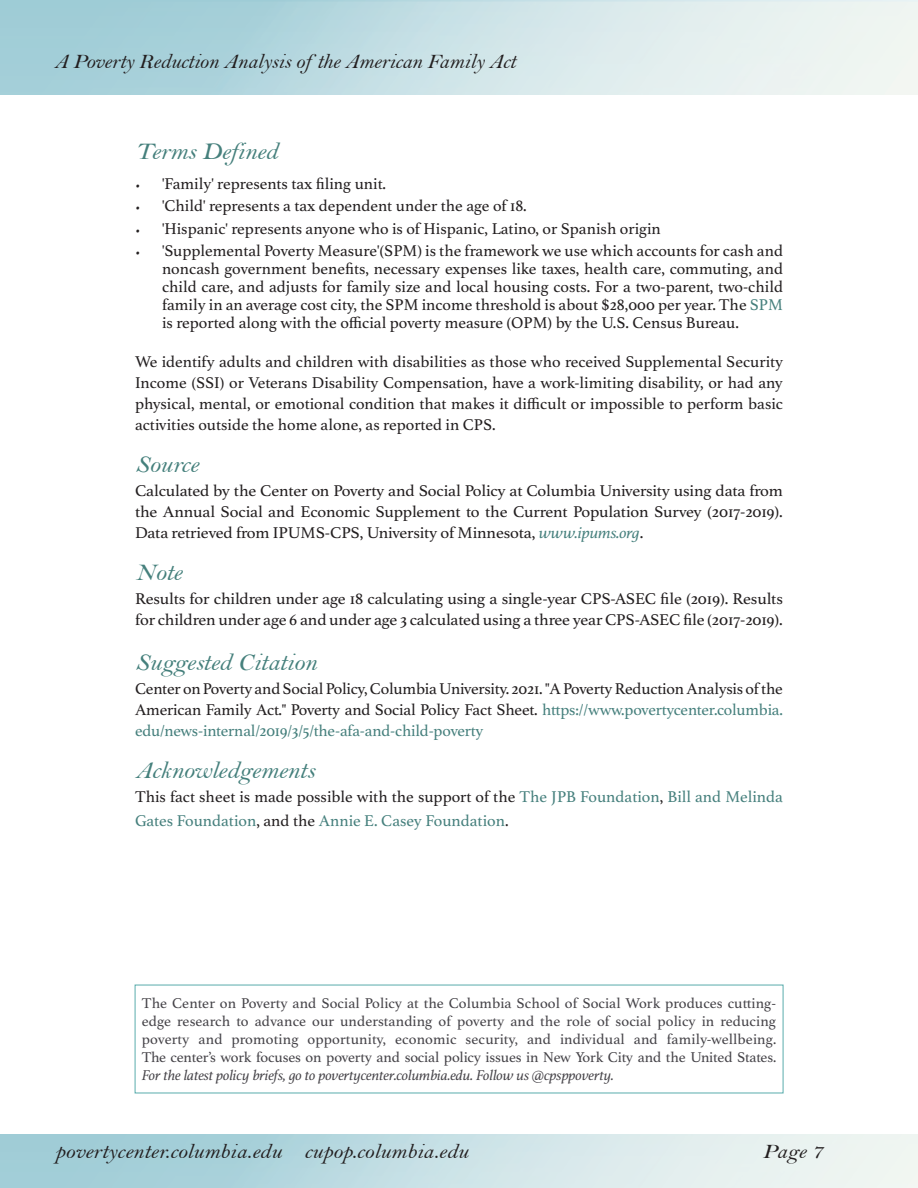
<style>
.page{position:relative;width:918px;height:1188px;background:#fff}
.page>*{position:absolute;margin:0;border:0;box-sizing:border-box;transform-origin:0 0}
.footnotes{font:24.45px "Bell MT Italic";letter-spacing:-.01em;color:#45807c;scale:1.08 1}
.Body_text{font:24.45px "Bell MT Italic";letter-spacing:-.01em;color:#45807c;scale:1.08 1}
.t1{font:21px "Bell MT Italic";color:#231f20;scale:1.1 1}
.t2{font:21px "Bell MT Italic";color:#231f20;scale:1.04 1}
.footnotes-2{font:16.5px/21px "Athelas";letter-spacing:-.01em;color:#231f20;text-align:justify}
.Body_text-2{font:16.5px/21px "Athelas";letter-spacing:-.01em;color:#231f20;text-align:justify}
.Body_text-3{font:16.5px/24px "Athelas";color:#46807d}
.Body_text-4{font:15px/18px "Athelas";letter-spacing:-.01em;color:#454348;text-align:justify}
.Body_text-5{font:italic 15px "Athelas";letter-spacing:-.01em;color:#454348}
.s1{font-style:italic;font-size:12px}
.s2{color:#46807d}
.s3{font-style:italic;color:#46807d}
.s4{color:#231f20}
</style>
<div class="page">
<p class="t2" style="left:54px;top:49px;width:445px">A Poverty Reduction Analysis of the American Family Act</p>
<p class="footnotes" style="left:135px;top:136px;width:134px">Terms Defined</p>
<p class="footnotes-2" style="left:135px;top:174px;width:252px"><span class="s1">•</span> 'Family' represents tax filing unit.</p>
<p class="footnotes-2" style="left:135px;top:196px;width:393px"><span class="s1">•</span> 'Child' represents a tax dependent under the age of 18.</p>
<p class="footnotes-2" style="left:135px;top:219px;width:527px"><span class="s1">•</span> 'Hispanic' represents anyone who is of Hispanic, Latino, or Spanish origin</p>
<p class="footnotes-2" style="left:162px;top:243px;width:623px;line-height:18px;text-indent:-27px"><span class="s1">•</span> 'Supplemental Poverty Measure'(SPM) is the framework we use which accounts for cash and noncash government benefits, necessary expenses like taxes, health care, commuting, and child care, and adjusts for family size and local housing costs. For a two-parent, two-child family in an average cost city, the SPM income threshold is about $28,000 per year. The <span class="s2">SPM </span>is reported along with the official poverty measure (OPM) by the U.S. Census Bureau.</p>
<p class="footnotes-2" style="left:135px;top:352px;width:650px">We identify adults and children with disabilities as those who received Supplemental Security Income (SSI) or Veterans Disability Compensation, have a work-limiting disability, or had any physical, mental, or emotional condition that makes it difficult or impossible to perform basic activities outside the home alone, as reported in CPS.</p>
<p class="footnotes" style="left:135px;top:450px;width:60px">Source</p>
<p class="footnotes-2" style="left:135px;top:481px;width:650px">Calculated by the Center on Poverty and Social Policy at Columbia University using data from the Annual Social and Economic Supplement to the Current Population Survey (2017-2019).<br>Data retrieved from IPUMS-CPS, University of Minnesota, <span class="s3">www.ipums.org</span>.</p>
<p class="footnotes" style="left:135px;top:558px;width:45px">Note</p>
<p class="footnotes-2" style="left:135px;top:589px;width:649px">Results for children under age 18 calculating using a single-year CPS-ASEC file (2019). Results for children under age 6 and under age 3 calculated using a three year CPS-ASEC file (2017-2019).</p>
<p class="Body_text" style="left:135px;top:648px;width:170px">Suggested Citation</p>
<p class="Body_text-2" style="left:135px;top:679px;width:650px">Center on Poverty and Social Policy, Columbia University. 2021. "A Poverty Reduction Analysis of the American Family Act." Poverty and Social Policy Fact Sheet. <span class="s2">https://www.povertycenter.columbia. edu/news-internal/2019/3/5/the-afa-and-child-poverty</span></p>
<p class="footnotes" style="left:135px;top:756px;width:168px">Acknowledgements</p>
<p class="Body_text-3" style="left:135px;top:786px;width:650px"><span class="s4">This fact sheet is made possible with the support of the</span> The JPB Foundation<span class="s4">,</span> Bill and Melinda<br>Gates Foundation<span class="s4">, and the</span> Annie E. Casey Foundation<span class="s4">.</span></p>
<p class="Body_text-4" style="left:142px;top:995px;width:636px">The Center on Poverty and Social Policy at the Columbia School of Social Work produces cutting&shy;edge research to advance our understanding of poverty and the role of social policy in reducing poverty and promoting opportunity, economic security, and individual and family-wellbeing.<br>The center’s work focuses on poverty and social policy issues in New York City and the United States.</p>
<p class="Body_text-5" style="left:142px;top:1067px;width:474px">For the latest policy briefs, go to povertycenter.columbia.edu. Follow us @cpsppoverty.</p>
<p class="t1" style="left:55px;top:1139px;width:377px">povertycenter.columbia.edu cupop.columbia.edu</p>
<p class="t1" style="left:763px;top:1139px;width:56px">Page 7</p>
</div>
